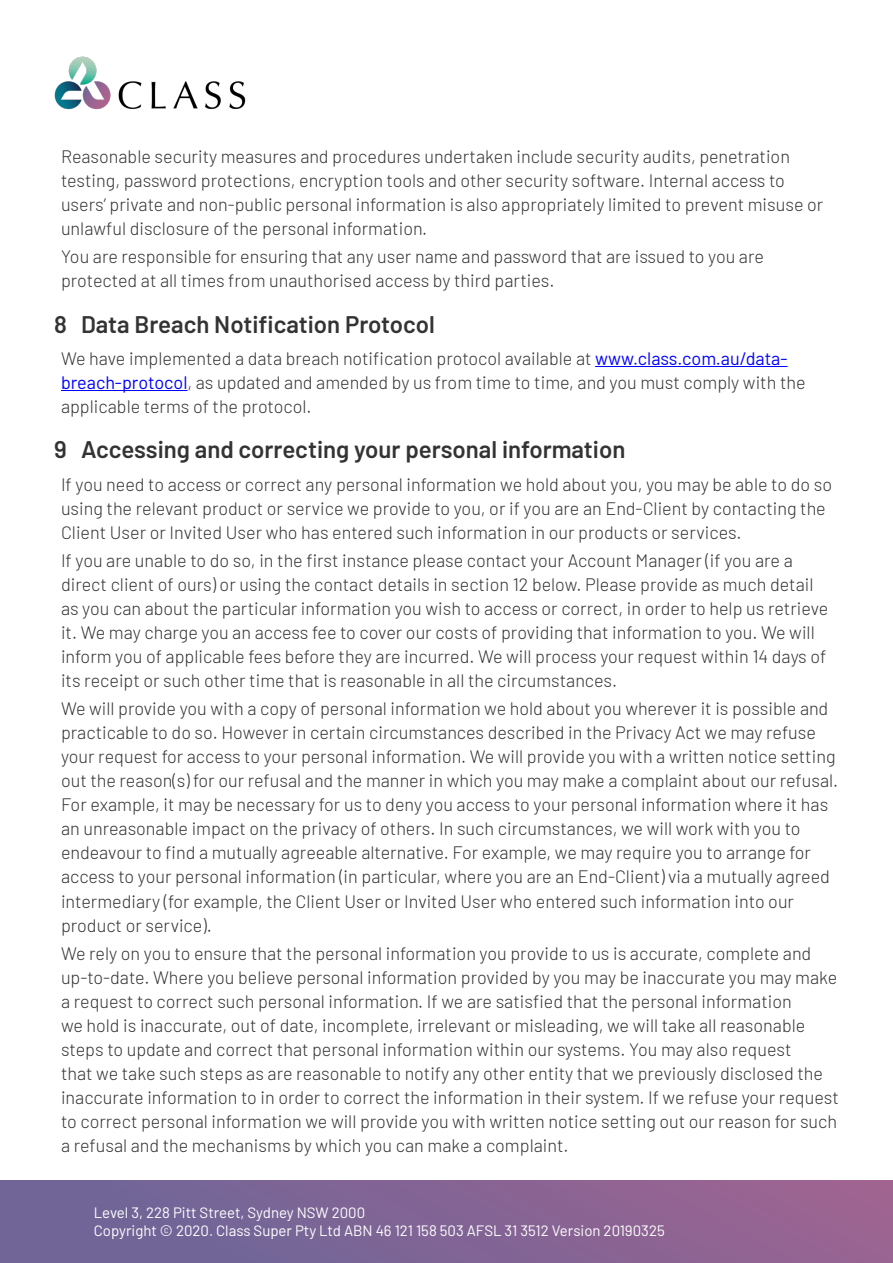
<style>
.page{position:relative;width:893px;height:1263px;background:#fff}
.page>*{position:absolute;margin:0;border:0;box-sizing:border-box;transform-origin:0 0}
.t1{font:600 24px "Barlow";color:#333}
.Bullets{font:300 18px/24px "Barlow";color:#333}
.t2{font:15px/18px "Barlow";color:#fff}
.s1{font-weight:400;color:#00f}
</style>
<div class="page">
<img style="left:54px;top:56px;width:192px;height:54px">
<div style="left:0;top:1181px;width:893px;height:82px;background:linear-gradient(to right,#6a6599,#9c6491)"></div>
<hr style="left:595px;top:366px;width:192px;height:1px;background:#00f">
<hr style="left:61px;top:390px;width:126px;height:1px;background:#00f">
<p class="Bullets" style="left:61px;top:143px;width:764px">Reasonable security measures and procedures undertaken include security audits, penetration testing, password protections, encryption tools and other security software. Internal access to users’ private and non-public personal information is also appropriately limited to prevent misuse or unlawful disclosure of the personal information.</p>
<p class="Bullets" style="left:61px;top:244px;width:704px">You are responsible for ensuring that any user name and password that are issued to you are protected at all times from unauthorised access by third parties.</p>
<h2 class="t1" style="left:54px;top:306px;width:382px">8 Data Breach Notification Protocol</h2>
<p class="Bullets" style="left:61px;top:345px;width:746px">We have implemented a data breach notification protocol available at <span class="s1">www.class.com.au/data&shy;breach-protocol</span>, as updated and amended by us from time to time, and you must comply with the applicable terms of the protocol.</p>
<h2 class="t1" style="left:54px;top:432px;width:573px">9 Accessing and correcting your personal information</h2>
<p class="Bullets" style="left:61px;top:471px;width:772px">If you need to access or correct any personal information we hold about you, you may be able to do so using the relevant product or service we provide to you, or if you are an End-Client by contacting the<br>Client User or Invited User who has entered such information in our products or services.</p>
<p class="Bullets" style="left:61px;top:547px;width:769px">If you are unable to do so, in the first instance please contact your Account Manager (if you are a direct client of ours) or using the contact details in section 12 below. Please provide as much detail as you can about the particular information you wish to access or correct, in order to help us retrieve it. We may charge you an access fee to cover our costs of providing that information to you. We will inform you of applicable fees before they are incurred. We will process your request within 14 days of its receipt or such other time that is reasonable in all the circumstances.</p>
<p class="Bullets" style="left:61px;top:696px;width:779px">We will provide you with a copy of personal information we hold about you wherever it is possible and practicable to do so. However in certain circumstances described in the Privacy Act we may refuse your request for access to your personal information. We will provide you with a written notice setting out the reason(s) for our refusal and the manner in which you may make a complaint about our refusal.<br>For example, it may be necessary for us to deny you access to your personal information where it has an unreasonable impact on the privacy of others. In such circumstances, we will work with you to endeavour to find a mutually agreeable alternative. For example, we may require you to arrange for access to your personal information (in particular, where you are an End-Client) via a mutually agreed intermediary (for example, the Client User or Invited User who entered such information into our product or service).</p>
<p class="Bullets" style="left:61px;top:940px;width:779px">We rely on you to ensure that the personal information you provide to us is accurate, complete and up-to-date. Where you believe personal information provided by you may be inaccurate you may make a request to correct such personal information. If we are satisfied that the personal information<br>we hold is inaccurate, out of date, incomplete, irrelevant or misleading, we will take all reasonable steps to update and correct that personal information within our systems. You may also request<br>that we take such steps as are reasonable to notify any other entity that we previously disclosed the inaccurate information to in order to correct the information in their system. If we refuse your request to correct personal information we will provide you with written notice setting out our reason for such a refusal and the mechanisms by which you can make a complaint.</p>
<p class="t2" style="left:94px;top:1202px;width:572px">Level 3, 228 Pitt Street, Sydney NSW 2000<br>Copyright © 2020. Class Super Pty Ltd ABN 46 121 158 503 AFSL 31 3512 Version 20190325</p>
</div>
